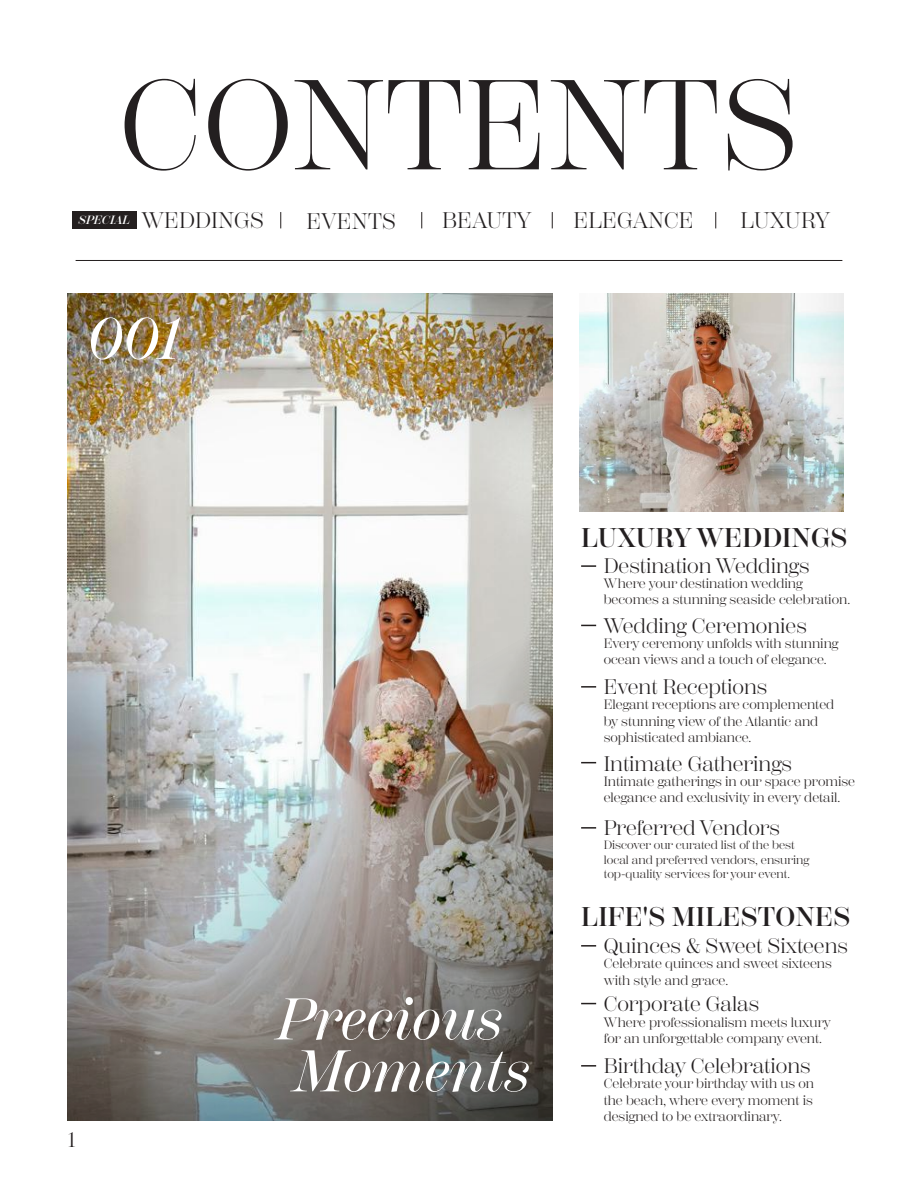
<style>
.page{position:relative;width:918px;height:1188px;background:#fff}
.page>*{position:absolute;margin:0;border:0;box-sizing:border-box;transform-origin:0 0}
.t1{font:127.5px "Scotch Display";letter-spacing:.01em;color:#231f20}
.t2{font:italic 500 58.5px/51.9px "Scotch Display";color:#fff}
.t3{font:600 27px "Scotch Display";letter-spacing:.01em;color:#231f20}
.t4{font:22.5px "Scotch Display";letter-spacing:.01em;color:#231f20}
.t5{font:21px "Scotch Display";color:#231f20}
.t6{font:13.5px/16.2px "Scotch Display";color:#241f1f}
.t7{font:12px/14.4px "Scotch Display";color:#241f1f}
</style>
<div class="page">
<img style="left:580px;top:293px;width:264px;height:218px">
<img style="left:68px;top:293px;width:484px;height:827px">
<hr style="left:76px;top:260px;width:766px;height:1px;background:#241f1f">
<div style="left:72px;top:211px;width:64px;height:17px;background:#241f1f"></div>
<svg style="left:280px;top:212px;width:1px;height:16px"></svg>
<svg style="left:421px;top:212px;width:1px;height:16px"></svg>
<svg style="left:552px;top:212px;width:1px;height:16px"></svg>
<svg style="left:715px;top:212px;width:1px;height:16px"></svg>
<svg style="left:581px;top:565px;width:15px;height:2px"></svg>
<svg style="left:581px;top:686px;width:15px;height:2px"></svg>
<svg style="left:581px;top:762px;width:15px;height:1px"></svg>
<svg style="left:581px;top:827px;width:15px;height:2px"></svg>
<svg style="left:581px;top:945px;width:15px;height:2px"></svg>
<svg style="left:581px;top:1003px;width:15px;height:1px"></svg>
<svg style="left:581px;top:1065px;width:15px;height:2px"></svg>
<svg style="left:581px;top:625px;width:15px;height:1px"></svg>
<h1 class="t1" style="left:119px;top:53px;width:681px">CONTENTS</h1>
<h3 class="t4" style="left:79px;top:208px;width:187px"><sup>SPECIAL</sup> WEDDINGS</h3>
<h3 class="t4" style="left:307px;top:208px;width:91px">EVENTS</h3>
<h3 class="t4" style="left:442px;top:208px;width:91px">BEAUTY</h3>
<h3 class="t4" style="left:574px;top:208px;width:122px">ELEGANCE</h3>
<h3 class="t4" style="left:740px;top:208px;width:91px">LUXURY</h3>
<h2 class="t2" style="left:87px;top:313px;width:94px">001</h2>
<h3 class="t5" style="left:68px;top:1127px;width:9px">1</h3>
<h2 class="t2" style="left:277px;top:994px;width:255px">Precious<br>Moments</h2>
<h3 class="t3" style="left:581px;top:522px;width:268px">LUXURY WEDDINGS</h3>
<h3 class="t5" style="left:604px;top:553px;width:207px">Destination Weddings</h3>
<p class="t6" style="left:604px;top:575px;width:248px">Where your destination wedding becomes a stunning seaside celebration.</p>
<h3 class="t5" style="left:604px;top:613px;width:205px">Wedding Ceremonies</h3>
<p class="t6" style="left:604px;top:635px;width:236px">Every ceremony unfolds with stunning ocean views and a touch of elegance.</p>
<h3 class="t5" style="left:604px;top:675px;width:165px">Event Receptions</h3>
<p class="t6" style="left:604px;top:697px;width:232px">Elegant receptions are complemented by stunning view of the Atlantic and sophisticated ambiance.</p>
<h3 class="t5" style="left:604px;top:751px;width:190px">Intimate Gatherings</h3>
<p class="t6" style="left:604px;top:773px;width:253px">Intimate gatherings in our space promise elegance and exclusivity in every detail.</p>
<h3 class="t5" style="left:604px;top:816px;width:178px">Preferred Vendors</h3>
<p class="t7" style="left:604px;top:838px;width:207px">Discover our curated list of the best local and preferred vendors, ensuring top-quality services for your event.</p>
<h3 class="t3" style="left:581px;top:901px;width:271px">LIFE'S MILESTONES</h3>
<h3 class="t5" style="left:604px;top:934px;width:246px">Quinces &amp; Sweet Sixteens</h3>
<p class="t6" style="left:604px;top:956px;width:230px">Celebrate quinces and sweet sixteens with style and grace.</p>
<h3 class="t5" style="left:604px;top:992px;width:157px">Corporate Galas</h3>
<p class="t6" style="left:604px;top:1014px;width:229px">Where professionalism meets luxury for an unforgettable company event.</p>
<h3 class="t5" style="left:604px;top:1054px;width:208px">Birthday Celebrations</h3>
<p class="t6" style="left:604px;top:1076px;width:212px;text-align:justify">Celebrate your birthday with us on the beach, where every moment is designed to be extraordinary.</p>
</div>
